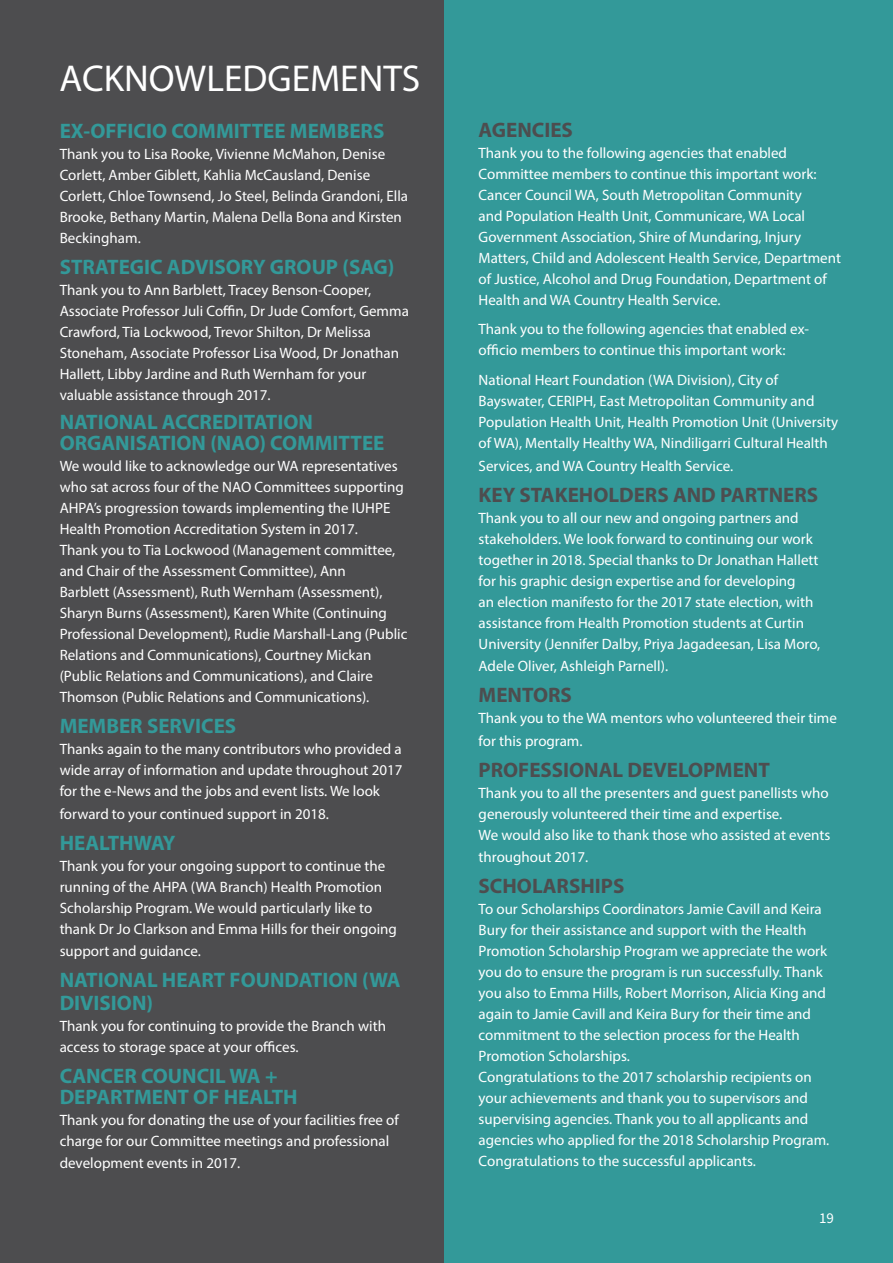
<style>
.page{position:relative;width:893px;height:1263px;background:#fff}
.page>*{position:absolute;margin:0;border:0;box-sizing:border-box;transform-origin:0 0}
.t1{font:37.5px "Myriad Pro";color:#fff}
.t2{font:700 21px/21px "Myriad Pro";color:#399}
.t3{font:700 21px "Myriad Pro";color:#4d4d4f}
.t4{font:15px/21px "Myriad Pro";color:#fff}
.t5{font:15px "Source Sans Pro";color:#fff}
</style>
<div class="page">
<div style="left:12px;top:0;width:881px;height:1263px;background:#399"></div>
<div style="left:0;top:0;width:444px;height:1263px;background:#4d4d4f"></div>
<h1 class="t1" style="left:60px;top:55px;width:362px">ACKNOWLEDGEMENTS</h1>
<h2 class="t2" style="left:60px;top:120px;width:326px">EX-OFFICIO COMMITTEE MEMBERS</h2>
<p class="t4" style="left:60px;top:143px;width:350px">Thank you to Lisa Rooke, Vivienne McMahon, Denise Corlett, Amber Giblett, Kahlia McCausland, Denise Corlett, Chloe Townsend, Jo Steel, Belinda Grandoni, Ella Brooke, Bethany Martin, Malena Della Bona and Kirsten Beckingham.</p>
<h2 class="t2" style="left:60px;top:256px;width:336px">STRATEGIC ADVISORY GROUP (SAG)</h2>
<p class="t4" style="left:60px;top:279px;width:351px">Thank you to Ann Barblett, Tracey Benson-Cooper, Associate Professor Juli Coffin, Dr Jude Comfort, Gemma Crawford, Tia Lockwood, Trevor Shilton, Dr Melissa Stoneham, Associate Professor Lisa Wood, Dr Jonathan Hallett, Libby Jardine and Ruth Wernham for your valuable assistance through 2017.</p>
<h2 class="t2" style="left:60px;top:411px;width:326px">NATIONAL ACCREDITATION<br>ORGANISATION (NAO) COMMITTEE</h2>
<p class="t4" style="left:60px;top:456px;width:349px">We would like to acknowledge our WA representatives who sat across four of the NAO Committees supporting AHPA’s progression towards implementing the IUHPE Health Promotion Accreditation System in 2017.<br>Thank you to Tia Lockwood (Management committee, and Chair of the Assessment Committee), Ann<br>Barblett (Assessment), Ruth Wernham (Assessment), Sharyn Burns (Assessment), Karen White (Continuing Professional Development), Rudie Marshall-Lang (Public Relations and Communications), Courtney Mickan (Public Relations and Communications), and Claire Thomson (Public Relations and Communications).</p>
<h2 class="t2" style="left:60px;top:715px;width:178px">MEMBER SERVICES</h2>
<p class="t4" style="left:60px;top:739px;width:344px;text-align:justify">Thanks again to the many contributors who provided a wide array of information and update throughout 2017 for the e-News and the jobs and event lists. We look</p>
<p class="t4" style="left:60px;top:803px;width:271px">forward to your continued support in 2018.</p>
<h2 class="t2" style="left:60px;top:832px;width:117px">HEALTHWAY</h2>
<p class="t4" style="left:60px;top:855px;width:339px">Thank you for your ongoing support to continue the running of the AHPA (WA Branch) Health Promotion Scholarship Program. We would particularly like to thank Dr Jo Clarkson and Emma Hills for their ongoing</p>
<p class="t4" style="left:60px;top:941px;width:143px">support and guidance.</p>
<h2 class="t2" style="left:60px;top:968px;width:342px;line-height:22.5px">NATIONAL HEART FOUNDATION (WA<br>DIVISION)</h2>
<p class="t4" style="left:60px;top:1015px;width:328px">Thank you for continuing to provide the Branch with access to storage space at your offices.</p>
<h2 class="t2" style="left:60px;top:1065px;width:239px">CANCER COUNCIL WA +<br>DEPARTMENT OF HEALTH</h2>
<p class="t4" style="left:60px;top:1109px;width:341px">Thank you for donating the use of your facilities free of charge for our Committee meetings and professional</p>
<p class="t4" style="left:60px;top:1153px;width:182px">development events in 2017.</p>
<h2 class="t3" style="left:479px;top:116px;width:96px">AGENCIES</h2>
<p class="t4" style="left:479px;top:142px;width:364px">Thank you to the following agencies that enabled Committee members to continue this important work:<br>Cancer Council WA, South Metropolitan Community<br>and Population Health Unit, Communicare, WA Local Government Association, Shire of Mundaring, Injury Matters, Child and Adolescent Health Service, Department of Justice, Alcohol and Drug Foundation, Department of Health and WA Country Health Service.</p>
<p class="t4" style="left:479px;top:319px;width:332px">Thank you to the following agencies that enabled ex&shy;officio members to continue this important work:</p>
<p class="t4" style="left:479px;top:369px;width:361px">National Heart Foundation (WA Division), City of Bayswater, CERIPH, East Metropolitan Community and Population Health Unit, Health Promotion Unit (University of WA), Mentally Healthy WA, Nindiligarri Cultural Health</p>
<p class="t4" style="left:479px;top:455px;width:256px">Services, and WA Country Health Service.</p>
<h2 class="t3" style="left:479px;top:481px;width:341px">KEY STAKEHOLDERS AND PARTNERS</h2>
<p class="t4" style="left:479px;top:507px;width:343px">Thank you to all our new and ongoing partners and stakeholders. We look forward to continuing our work together in 2018. Special thanks to Dr Jonathan Hallett for his graphic design expertise and for developing<br>an election manifesto for the 2017 state election, with assistance from Health Promotion students at Curtin University (Jennifer Dalby, Priya Jagadeesan, Lisa Moro,</p>
<p class="t4" style="left:479px;top:655px;width:191px">Adele Oliver, Ashleigh Parnell).</p>
<h2 class="t3" style="left:479px;top:681px;width:95px">MENTORS</h2>
<p class="t4" style="left:479px;top:706px;width:360px;line-height:22.5px">Thank you to the WA mentors who volunteered their time for this program.</p>
<h2 class="t3" style="left:479px;top:756px;width:293px">PROFESSIONAL DEVELOPMENT</h2>
<p class="t4" style="left:479px;top:782px;width:353px">Thank you to all the presenters and guest panellists who generously volunteered their time and expertise.<br>We would also like to thank those who assisted at events</p>
<p class="t4" style="left:479px;top:846px;width:111px">throughout 2017.</p>
<h2 class="t3" style="left:479px;top:872px;width:147px">SCHOLARSHIPS</h2>
<p class="t4" style="left:479px;top:898px;width:352px">To our Scholarships Coordinators Jamie Cavill and Keira Bury for their assistance and support with the Health Promotion Scholarship Program we appreciate the work you do to ensure the program is run successfully. Thank you also to Emma Hills, Robert Morrison, Alicia King and again to Jamie Cavill and Keira Bury for their time and commitment to the selection process for the Health Promotion Scholarships.<br>Congratulations to the 2017 scholarship recipients on your achievements and thank you to supervisors and supervising agencies. Thank you to all applicants and agencies who applied for the 2018 Scholarship Program.<br>Congratulations to the successful applicants.</p>
<p class="t5" style="left:819px;top:1208px;width:16px">19</p>
</div>
